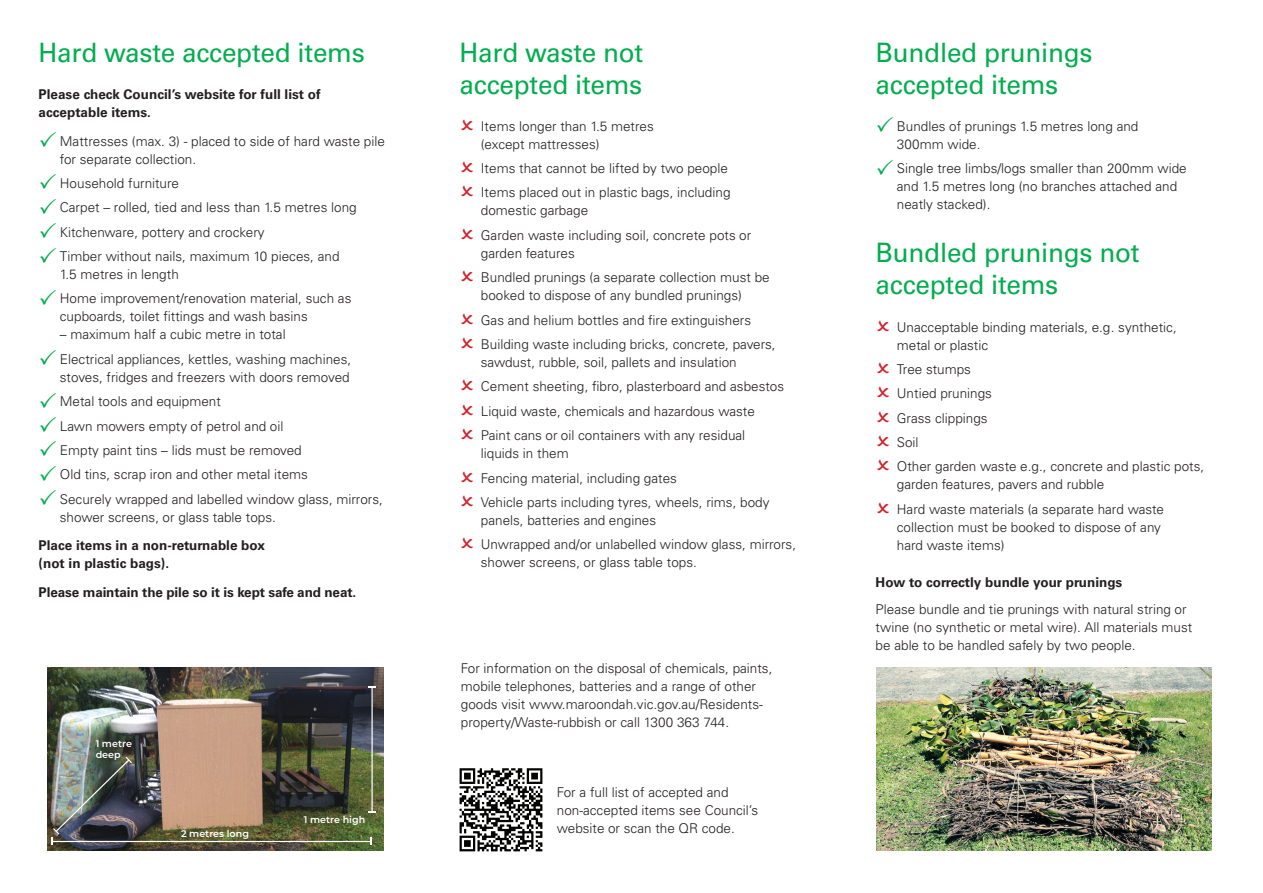
<style>
.page{position:relative;width:1263px;height:893px;background:#fff}
.page>*{position:absolute;margin:0;border:0;box-sizing:border-box;transform-origin:0 0}
.t1{font:26.7px/32.1px "Univers LT Pro 55 Roman";letter-spacing:-.01em;color:#03ad50}
.t2{font:300 13.5px/18px "Univers LT Pro 45";color:#231f20}
.t3{font:700 13.5px/18px "Univers LT Pro 65";color:#231f20}
.t4{font:600 9.6px/11.6px "Montserrat";color:#fff}
.s1{color:#03ad50}
.s2{font-family:"Univers LT Pro 65";font-weight:700}
</style>
<div class="page">
<img style="left:459px;top:768px;width:84px;height:84px">
<img style="left:47px;top:667px;width:336px;height:183px">
<hr style="left:52px;top:841px;width:319px;height:1px;background:#fff">
<hr style="left:371px;top:687px;width:2px;height:125px;background:#fff">
<img style="left:52px;top:757px;width:80px;height:88px">
<img style="left:876px;top:667px;width:336px;height:183px">
<p class="t1" style="left:39px;top:35px;width:328px">Hard waste accepted items</p>
<p class="t3" style="left:39px;top:84px;width:283px">Please check Council’s website for full list of acceptable items.</p>
<p class="t2" style="left:60px;top:131px;width:327px;text-indent:-21px"><span class="s1">✓</span> Mattresses (max. 3) - placed to side of hard waste pile for separate collection.</p>
<p class="t2" style="left:39px;top:174px;width:142px"><span class="s1">✓</span> Household furniture</p>
<p class="t2" style="left:39px;top:198px;width:320px"><span class="s1">✓</span> Carpet – rolled, tied and less than 1.5 metres long</p>
<p class="t2" style="left:39px;top:223px;width:228px"><span class="s1">✓</span> Kitchenware, pottery and crockery</p>
<p class="t2" style="left:60px;top:247px;width:281px;text-indent:-21px"><span class="s1">✓</span> Timber without nails, maximum 10 pieces, and<br>1.5 metres in length</p>
<p class="t2" style="left:60px;top:289px;width:293px;text-indent:-21px"><span class="s1">✓</span> Home improvement/renovation material, such as cupboards, toilet fittings and wash basins</p>
<p class="t2" style="left:60px;top:325px;width:227px">– maximum half a cubic metre in total</p>
<p class="t2" style="left:39px;top:350px;width:314px;text-align:right"><span class="s1">✓</span> Electrical appliances, kettles, washing machines, stoves, fridges and freezers with doors removed</p>
<p class="t2" style="left:39px;top:392px;width:184px"><span class="s1">✓</span> Metal tools and equipment</p>
<p class="t2" style="left:39px;top:416px;width:246px"><span class="s1">✓</span> Lawn mowers empty of petrol and oil</p>
<p class="t2" style="left:39px;top:441px;width:265px"><span class="s1">✓</span> Empty paint tins – lids must be removed</p>
<p class="t2" style="left:39px;top:465px;width:271px"><span class="s1">✓</span> Old tins, scrap iron and other metal items</p>
<p class="t2" style="left:60px;top:490px;width:324px;text-indent:-21px"><span class="s1">✓</span> Securely wrapped and labelled window glass, mirrors, shower screens, or glass table tops.</p>
<p class="t3" style="left:39px;top:536px;width:228px">Place items in a non-returnable box (not in plastic bags).</p>
<p class="t3" style="left:39px;top:582px;width:319px">Please maintain the pile so it is kept safe and neat.</p>
<p class="t4" style="left:96px;top:737px;width:38px">1 metre deep</p>
<p class="t4" style="left:181px;top:827px;width:70px">2 metres long</p>
<p class="t4" style="left:304px;top:814px;width:63px">1 metre high</p>
<p class="t1" style="left:460px;top:35px;width:185px">Hard waste not accepted items</p>
<p class="t2" style="left:481px;top:117px;width:174px">Items longer than 1.5 metres (except mattresses)</p>
<p class="t2" style="left:481px;top:156px;width:251px;line-height:24.5px">Items that cannot be lifted by two people<br>Items placed out in plastic bags, including</p>
<p class="t2" style="left:481px;top:198px;width:272px;line-height:24.5px">domestic garbage<br>Garden waste including soil, concrete pots or</p>
<p class="t2" style="left:481px;top:240px;width:290px;line-height:24.5px">garden features<br>Bundled prunings (a separate collection must be</p>
<p class="t2" style="left:481px;top:283px;width:296px;line-height:24.5px">booked to dispose of any bundled prunings)<br>Gas and helium bottles and fire extinguishers<br>Building waste including bricks, concrete, pavers,</p>
<p class="t2" style="left:481px;top:350px;width:305px;line-height:24.5px">sawdust, rubble, soil, pallets and insulation Cement sheeting, fibro, plasterboard and asbestos Liquid waste, chemicals and hazardous waste Paint cans or oil containers with any residual</p>
<p class="t2" style="left:481px;top:441px;width:290px;line-height:24.5px">liquids in them<br>Fencing material, including gates<br>Vehicle parts including tyres, wheels, rims, body</p>
<p class="t2" style="left:481px;top:507px;width:317px;line-height:24.5px">panels, batteries and engines<br>Unwrapped and/or unlabelled window glass, mirrors,</p>
<p class="t2" style="left:481px;top:553px;width:217px">shower screens, or glass table tops.</p>
<p class="t2" style="left:461px;top:659px;width:313px">For information on the disposal of chemicals, paints, mobile telephones, batteries and a range of other goods visit www.maroondah.vic.gov.au/Residents&shy;property/Waste-rubbish or call 1300 363 744.</p>
<p class="t2" style="left:557px;top:783px;width:203px">For a full list of accepted and non-accepted items see Council’s website or scan the QR code.</p>
<p class="t1" style="left:876px;top:35px;width:219px">Bundled prunings accepted items</p>
<p class="t2" style="left:897px;top:117px;width:243px;text-indent:-21px"><span class="s1">✓</span> Bundles of prunings 1.5 metres long and<br>300mm wide.</p>
<p class="t2" style="left:897px;top:159px;width:291px;text-indent:-21px"><span class="s1">✓</span> Single tree limbs/logs smaller than 200mm wide and 1.5 metres long (no branches attached and neatly stacked).</p>
<p class="t1" style="left:876px;top:236px;width:265px">Bundled prunings not accepted items</p>
<p class="t2" style="left:897px;top:317px;width:281px">Unacceptable binding materials, e.g. synthetic, metal or plastic</p>
<p class="t2" style="left:897px;top:357px;width:309px;line-height:24.5px">Tree stumps<br>Untied prunings<br>Grass clippings<br>Soil<br>Other garden waste e.g., concrete and plastic pots,</p>
<p class="t2" style="left:897px;top:472px;width:269px;line-height:24.5px">garden features, pavers and rubble<br>Hard waste materials (a separate hard waste</p>
<p class="t2" style="left:897px;top:518px;width:266px">collection must be booked to dispose of any hard waste items)</p>
<p class="t2" style="left:876px;top:569px;width:312px;line-height:26.5px"><span class="s2">How to correctly bundle your prunings<br></span>Please bundle and tie prunings with natural string or</p>
<p class="t2" style="left:876px;top:617px;width:318px">twine (no synthetic or metal wire). All materials must be able to be handled safely by two people.</p>
</div>
